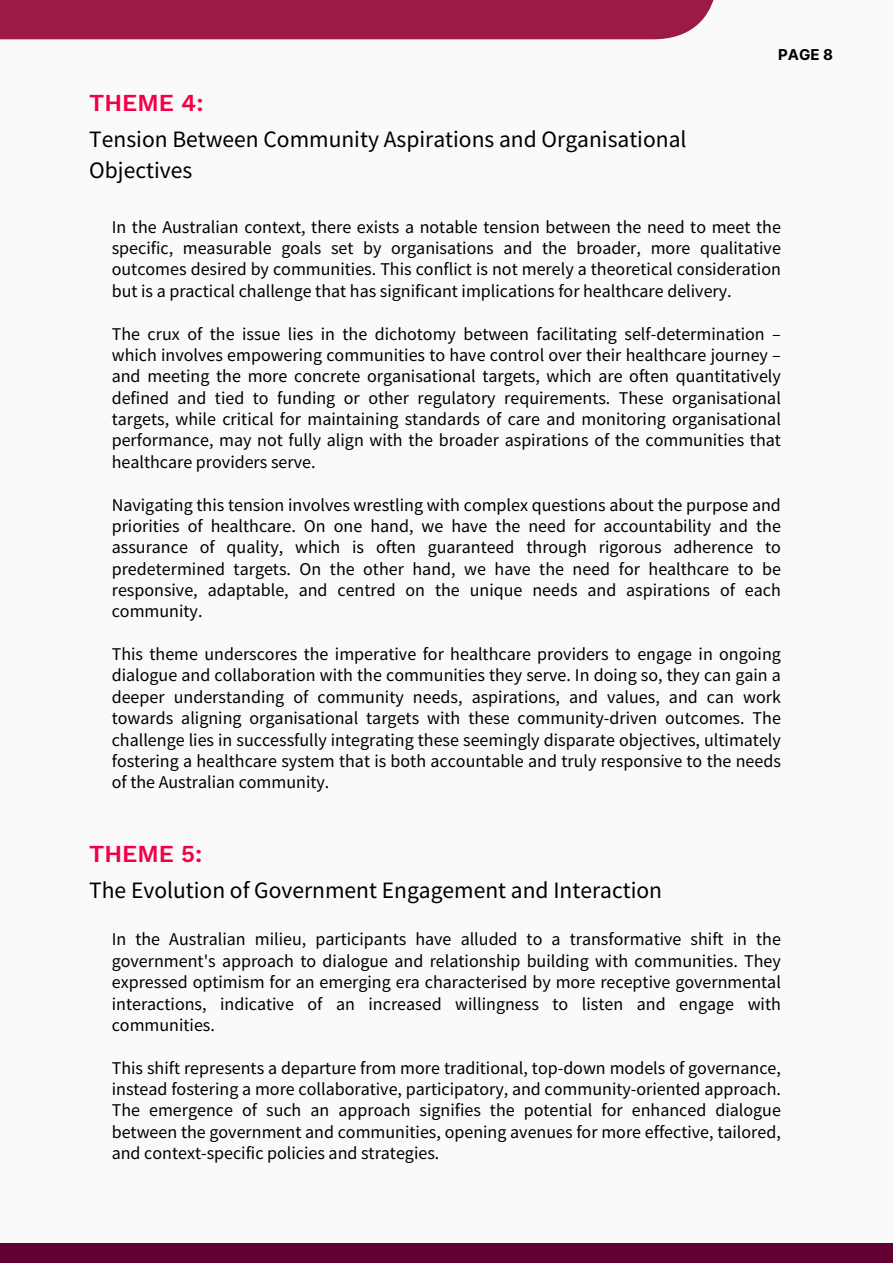
<style>
.page{position:relative;width:893px;height:1264px;background:#fff}
.page>*{position:absolute;margin:0;border:0;box-sizing:border-box;transform-origin:0 0}
.t1{font:600 24px "Work Sans";color:#f30046}
.t2{font:23.55px/30.5px "Source Sans Pro";color:#000001}
.t3{font:18px/21.3px "Source Sans Pro";color:#000001;text-align:justify}
.t4{font:700 15px "Inter";color:#000001}
</style>
<div class="page">
<div style="left:0;top:0;width:892px;height:1262px;background:#fafafa"></div>
<div style="left:0;top:0;width:717px;height:39px;background:#9b1b46"></div>
<div style="left:0;top:1242px;width:892px;height:20px;background:#640031"></div>
<p class="t4" style="left:778px;top:46px;width:56px">PAGE 8</p>
<p class="t1" style="left:89px;top:89px;width:116px">THEME 4:</p>
<p class="t2" style="left:89px;top:123px;width:598px">Tension Between Community Aspirations and Organisational<br>Objectives</p>
<p class="t3" style="left:112px;top:216px;width:670px">In the Australian context, there exists a notable tension between the need to meet the specific, measurable goals set by organisations and the broader, more qualitative outcomes desired by communities. This conflict is not merely a theoretical consideration but is a practical challenge that has significant implications for healthcare delivery.</p>
<p class="t3" style="left:112px;top:322px;width:670px">The crux of the issue lies in the dichotomy between facilitating self-determination – which involves empowering communities to have control over their healthcare journey – and meeting the more concrete organisational targets, which are often quantitatively defined and tied to funding or other regulatory requirements. These organisational targets, while critical for maintaining standards of care and monitoring organisational performance, may not fully align with the broader aspirations of the communities that healthcare providers serve.</p>
<p class="t3" style="left:112px;top:493px;width:670px">Navigating this tension involves wrestling with complex questions about the purpose and priorities of healthcare. On one hand, we have the need for accountability and the assurance of quality, which is often guaranteed through rigorous adherence to predetermined targets. On the other hand, we have the need for healthcare to be responsive, adaptable, and centred on the unique needs and aspirations of each community.</p>
<p class="t3" style="left:112px;top:643px;width:670px">This theme underscores the imperative for healthcare providers to engage in ongoing dialogue and collaboration with the communities they serve. In doing so, they can gain a deeper understanding of community needs, aspirations, and values, and can work towards aligning organisational targets with these community-driven outcomes. The challenge lies in successfully integrating these seemingly disparate objectives, ultimately fostering a healthcare system that is both accountable and truly responsive to the needs of the Australian community.</p>
<p class="t1" style="left:89px;top:839px;width:115px">THEME 5:</p>
<p class="t2" style="left:89px;top:874px;width:574px">The Evolution of Government Engagement and Interaction</p>
<p class="t3" style="left:112px;top:928px;width:670px">In the Australian milieu, participants have alluded to a transformative shift in the government's approach to dialogue and relationship building with communities. They expressed optimism for an emerging era characterised by more receptive governmental interactions, indicative of an increased willingness to listen and engage with communities.</p>
<p class="t3" style="left:112px;top:1056px;width:670px">This shift represents a departure from more traditional, top-down models of governance, instead fostering a more collaborative, participatory, and community-oriented approach.<br>The emergence of such an approach signifies the potential for enhanced dialogue between the government and communities, opening avenues for more effective, tailored, and context-specific policies and strategies.</p>
</div>
